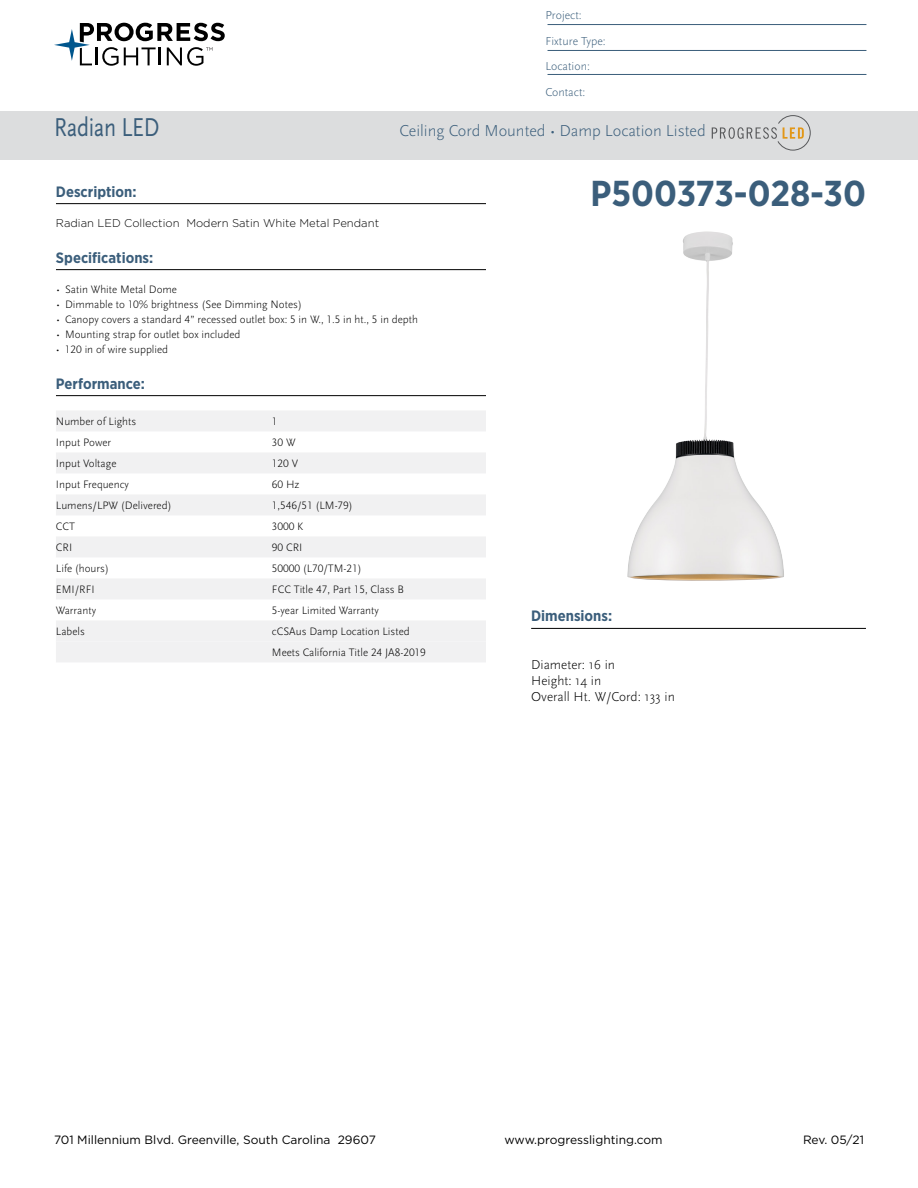
<style>
.page{position:relative;width:918px;height:1188px;background:#fff}
.page>*{position:absolute;margin:0;border:0;box-sizing:border-box;transform-origin:0 0}
.t1{font:700 36px "Gotham Narrow";color:#3b5e7b}
.t2{font:27px "Scala Sans Pro";letter-spacing:-.01em;color:#3b5e7b;scale:.82 1}
.t3{font:300 16.5px "Scala Sans Pro";color:#3b5e7b}
.t4{font:700 15px "Gotham Narrow";color:#3b5e7b}
.t5{font:300 13.5px/16.2px "Scala Sans Pro";color:#000}
.t6{font:12px "Gotham";color:#000}
.t7{font:300 12px/25.5px "Scala Sans Pro";color:#3b5e7b}
.t8{font:300 11.25px/21px "Scala Sans Pro";color:#000}
.t9{font:300 11.25px "Gotham";color:#000}
</style>
<div class="page">
<svg style="left:54px;top:23px;width:171px;height:43px"></svg>
<img style="left:627px;top:239px;width:157px;height:342px">
<hr style="left:56px;top:203px;width:430px;height:1px;background:#000">
<hr style="left:56px;top:269px;width:430px;height:1px;background:#000">
<hr style="left:56px;top:395px;width:430px;height:1px;background:#000">
<div style="left:56px;top:410px;width:430px;height:21px;background:#f1f1f2"></div>
<div style="left:56px;top:452px;width:430px;height:21px;background:#f1f1f2"></div>
<div style="left:56px;top:494px;width:430px;height:21px;background:#f1f1f2"></div>
<div style="left:56px;top:536px;width:430px;height:21px;background:#f1f1f2"></div>
<div style="left:56px;top:578px;width:430px;height:21px;background:#f1f1f2"></div>
<div style="left:56px;top:620px;width:430px;height:21px;background:#f1f1f2"></div>
<div style="left:56px;top:641px;width:430px;height:21px;background:#f1f1f2"></div>
<hr style="left:531px;top:628px;width:335px;height:1px;background:#000">
<div style="left:0;top:111px;width:918px;height:48px;background:#dcddde"></div>
<svg style="left:712px;top:115px;width:98px;height:35px"></svg>
<hr style="left:548px;top:24px;width:318px;height:1px;background:#3b5e7b">
<hr style="left:548px;top:50px;width:318px;height:1px;background:#3b5e7b">
<hr style="left:548px;top:74px;width:318px;height:1px;background:#3b5e7b">
<p class="t7" style="left:545px;top:3px;width:62px">Project:<br>Fixture Type:<br>Location:<br>Contact:</p>
<h2 class="t2" style="left:54px;top:111px;width:130px">Radian LED</h2>
<h3 class="t3" style="left:400px;top:121px;width:308px">Ceiling Cord Mounted • Damp Location Listed</h3>
<h3 class="t4" style="left:56px;top:182px;width:82px">Description:</h3>
<p class="t9" style="left:56px;top:216px;width:325px">Radian LED Collection Modern Satin White Metal Pendant</p>
<h3 class="t4" style="left:56px;top:248px;width:99px">Specifications:</h3>
<p class="t8" style="left:56px;top:279px;width:123px">• Satin White Metal Dome</p>
<p class="t8" style="left:56px;top:294px;width:247px">• Dimmable to 10% brightness (See Dimming Notes)</p>
<p class="t8" style="left:56px;top:309px;width:363px">• Canopy covers a standard 4” recessed outlet box: 5 in W., 1.5 in ht., 5 in depth</p>
<p class="t8" style="left:56px;top:324px;width:186px">• Mounting strap for outlet box included</p>
<p class="t8" style="left:56px;top:339px;width:114px">• 120 in of wire supplied</p>
<h3 class="t4" style="left:56px;top:374px;width:90px">Performance:</h3>
<p class="t8" style="left:56px;top:411px;width:82px">Number of Lights</p>
<p class="t8" style="left:272px;top:411px;width:7px">1</p>
<p class="t8" style="left:56px;top:432px;width:57px">Input Power</p>
<p class="t8" style="left:272px;top:432px;width:25px">30 W</p>
<p class="t8" style="left:56px;top:453px;width:62px">Input Voltage</p>
<p class="t8" style="left:272px;top:453px;width:28px">120 V</p>
<p class="t8" style="left:56px;top:474px;width:74px">Input Frequency</p>
<p class="t8" style="left:272px;top:474px;width:29px">60 Hz</p>
<p class="t8" style="left:56px;top:495px;width:117px">Lumens/LPW (Delivered)</p>
<p class="t8" style="left:272px;top:495px;width:82px">1,546/51 (LM-79)</p>
<p class="t8" style="left:56px;top:516px;width:21px">CCT</p>
<p class="t8" style="left:272px;top:516px;width:33px">3000 K</p>
<p class="t8" style="left:56px;top:537px;width:18px">CRI</p>
<p class="t8" style="left:272px;top:537px;width:32px">90 CRI</p>
<p class="t8" style="left:56px;top:558px;width:54px">Life (hours)</p>
<p class="t8" style="left:272px;top:558px;width:91px">50000 (L70/TM-21)</p>
<p class="t8" style="left:56px;top:579px;width:40px">EMI/RFI</p>
<p class="t8" style="left:272px;top:579px;width:134px">FCC Title 47, Part 15, Class B</p>
<p class="t8" style="left:56px;top:600px;width:42px">Warranty</p>
<p class="t8" style="left:272px;top:600px;width:109px">5-year Limited Warranty</p>
<p class="t8" style="left:56px;top:621px;width:30px">Labels</p>
<p class="t8" style="left:272px;top:621px;width:155px">cCSAus Damp Location Listed<br>Meets California Title 24 JA8-2019</p>
<h1 class="t1" style="left:591px;top:170px;width:277px">P500373-028-30</h1>
<h3 class="t4" style="left:531px;top:607px;width:83px">Dimensions:</h3>
<p class="t5" style="left:531px;top:656px;width:145px">Diameter: 16 in<br>Height: 14 in<br>Overall Ht. W/Cord: 133 in</p>
<p class="t6" style="left:54px;top:1132px;width:323px">701 Millennium Blvd. Greenville, South Carolina 29607</p>
<p class="t6" style="left:504px;top:1132px;width:160px">www.progresslighting.com</p>
<p class="t6" style="left:803px;top:1132px;width:62px">Rev. 05/21</p>
</div>
